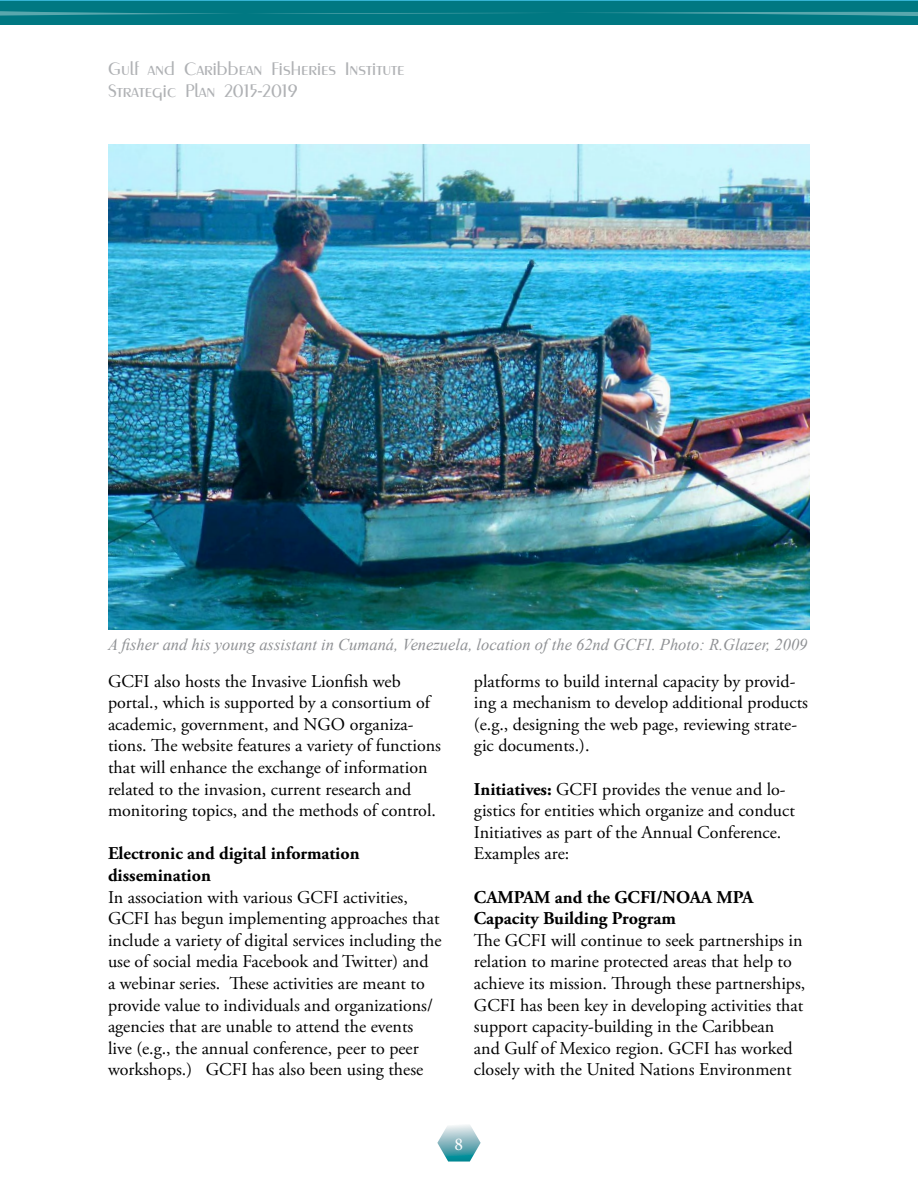
<style>
.page{position:relative;width:918px;height:1188px;background:#fff}
.page>*{position:absolute;margin:0;border:0;box-sizing:border-box;transform-origin:0 0}
.t1{font:18px/21.6px "Adobe Garamond Pro";color:#000}
.t2{font:700 18px/21.6px "Adobe Garamond Pro";color:#000}
.t3{font:18px/21.6px "Metro";color:#afb1b4}
.t4{font:18px "Minion Pro";color:#fff}
.t5{font:italic 16.5px "Times New Roman";color:#8f9194}
.s1{font-weight:700}
</style>
<div class="page">
<svg style="left:437px;top:1125px;width:44px;height:37px"></svg>
<svg style="left:0;top:0;width:918px;height:25px;background:#067c87"></svg>
<img style="left:108px;top:145px;width:702px;height:485px">
<p class="t3" style="left:108px;top:58px;width:298px">Gulf and Caribbean Fisheries Institute<br>Strategic Plan 2015-2019</p>
<p class="t5" style="left:108px;top:633px;width:701px">A fisher and his young assistant in Cumaná, Venezuela, location of the 62nd GCFI. Photo: R.Glazer, 2009</p>
<p class="t1" style="left:108px;top:671px;width:335px">GCFI also hosts the Invasive Lionfish web portal., which is supported by a consortium of academic, government, and NGO organiza&shy;tions. The website features a variety of functions that will enhance the exchange of information related to the invasion, current research and monitoring topics, and the methods of control.</p>
<p class="t2" style="left:108px;top:843px;width:253px">Electronic and digital information dissemination</p>
<p class="t1" style="left:108px;top:887px;width:335px">In association with various GCFI activities, GCFI has begun implementing approaches that include a variety of digital services including the use of social media Facebook and Twitter) and<br>a webinar series. These activities are meant to provide value to individuals and organizations/ agencies that are unable to attend the events live (e.g., the annual conference, peer to peer workshops.) GCFI has also been using these</p>
<p class="t1" style="left:474px;top:671px;width:336px">platforms to build internal capacity by provid&shy;ing a mechanism to develop additional products (e.g., designing the web page, reviewing strate&shy;gic documents.).</p>
<p class="t1" style="left:474px;top:779px;width:322px"><span class="s1">Initiatives:</span> GCFI provides the venue and lo&shy;gistics for entities which organize and conduct Initiatives as part of the Annual Conference.<br>Examples are:</p>
<p class="t2" style="left:474px;top:886px;width:281px">CAMPAM and the GCFI/NOAA MPA<br>Capacity Building Program</p>
<p class="t1" style="left:474px;top:930px;width:333px">The GCFI will continue to seek partnerships in relation to marine protected areas that help to achieve its mission. Through these partnerships, GCFI has been key in developing activities that support capacity-building in the Caribbean<br>and Gulf of Mexico region. GCFI has worked closely with the United Nations Environment</p>
<p class="t4" style="left:454px;top:1132px;width:10px">8</p>
</div>
